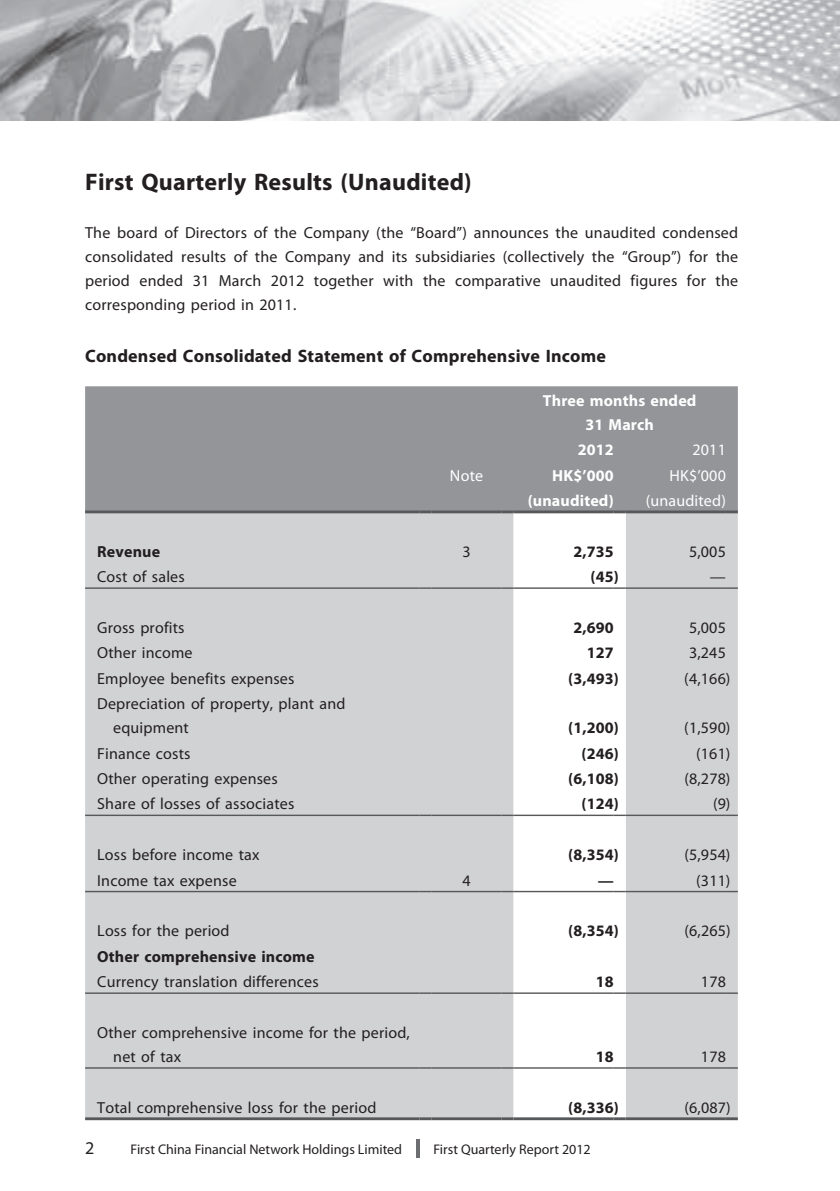
<style>
.page{position:relative;width:840px;height:1191px;background:#fff}
.page>*{position:absolute;margin:0;border:0;box-sizing:border-box;transform-origin:0 0}
.t1{font:700 24px "Myriad Pro";letter-spacing:.01em;color:#231f20}
.t2{font:700 18px "Myriad Pro";letter-spacing:.01em;color:#231f20}
.t3{font:18px "Myriad Pro";color:#231f20}
.t4{font:16px/24px "Myriad Pro";letter-spacing:.01em;color:#231f20}
.t5{font:700 16px "Myriad Pro";letter-spacing:.01em;color:#231f20}
.t6{font:700 16px "Myriad Pro";letter-spacing:.01em;color:#fff}
.t7{font:16px "Myriad Pro";letter-spacing:.01em;color:#fff}
.t8{font:14px "Myriad Pro";color:#231f20}
</style>
<div class="page">
<hr style="left:416px;top:1139px;width:3px;height:18px;background:#6c6d70">
<img style="left:0;top:0;width:840px;height:120px">
<div style="left:85px;top:386px;width:652px;height:124px;background:#939598"></div>
<div style="left:85px;top:513px;width:652px;height:604px;background:#d1d2d4"></div>
<svg style="left:513px;top:513px;width:112px;height:604px"></svg>
<hr style="left:85px;top:1117px;width:334px;height:3px;background:#57585a">
<svg style="left:419px;top:1117px;width:12px;height:3px"></svg>
<hr style="left:431px;top:1117px;width:70px;height:3px;background:#57585a">
<svg style="left:501px;top:1117px;width:12px;height:3px"></svg>
<hr style="left:513px;top:1117px;width:100px;height:3px;background:#57585a">
<svg style="left:613px;top:1117px;width:12px;height:3px"></svg>
<hr style="left:625px;top:1117px;width:100px;height:3px;background:#57585a">
<svg style="left:725px;top:1117px;width:12px;height:3px"></svg>
<hr style="left:85px;top:587px;width:334px;height:2px;background:#57585a">
<svg style="left:419px;top:587px;width:12px;height:2px"></svg>
<hr style="left:431px;top:587px;width:70px;height:2px;background:#57585a">
<svg style="left:501px;top:587px;width:12px;height:2px"></svg>
<hr style="left:513px;top:587px;width:100px;height:2px;background:#57585a">
<svg style="left:613px;top:587px;width:12px;height:2px"></svg>
<hr style="left:625px;top:587px;width:100px;height:2px;background:#57585a">
<svg style="left:725px;top:587px;width:12px;height:2px"></svg>
<hr style="left:85px;top:814px;width:334px;height:2px;background:#57585a">
<svg style="left:419px;top:814px;width:12px;height:2px"></svg>
<hr style="left:431px;top:814px;width:70px;height:2px;background:#57585a">
<svg style="left:501px;top:814px;width:12px;height:2px"></svg>
<hr style="left:513px;top:814px;width:100px;height:2px;background:#57585a">
<svg style="left:613px;top:814px;width:12px;height:2px"></svg>
<hr style="left:625px;top:814px;width:100px;height:2px;background:#57585a">
<svg style="left:725px;top:814px;width:12px;height:2px"></svg>
<hr style="left:85px;top:891px;width:334px;height:1px;background:#57585a">
<svg style="left:419px;top:891px;width:12px;height:1px"></svg>
<hr style="left:431px;top:891px;width:70px;height:1px;background:#57585a">
<svg style="left:501px;top:891px;width:12px;height:1px"></svg>
<hr style="left:513px;top:891px;width:100px;height:1px;background:#57585a">
<svg style="left:613px;top:891px;width:12px;height:1px"></svg>
<hr style="left:625px;top:891px;width:100px;height:1px;background:#57585a">
<svg style="left:725px;top:891px;width:12px;height:1px"></svg>
<hr style="left:85px;top:992px;width:334px;height:2px;background:#57585a">
<svg style="left:419px;top:992px;width:12px;height:2px"></svg>
<hr style="left:431px;top:992px;width:70px;height:2px;background:#57585a">
<svg style="left:501px;top:992px;width:12px;height:2px"></svg>
<hr style="left:513px;top:992px;width:100px;height:2px;background:#57585a">
<svg style="left:613px;top:992px;width:12px;height:2px"></svg>
<hr style="left:625px;top:992px;width:100px;height:2px;background:#57585a">
<svg style="left:725px;top:992px;width:12px;height:2px"></svg>
<hr style="left:85px;top:1067px;width:334px;height:1px;background:#57585a">
<svg style="left:419px;top:1067px;width:12px;height:1px"></svg>
<hr style="left:431px;top:1067px;width:70px;height:1px;background:#57585a">
<svg style="left:501px;top:1067px;width:12px;height:1px"></svg>
<hr style="left:513px;top:1067px;width:100px;height:1px;background:#57585a">
<svg style="left:613px;top:1067px;width:12px;height:1px"></svg>
<hr style="left:625px;top:1067px;width:100px;height:1px;background:#57585a">
<svg style="left:725px;top:1067px;width:12px;height:1px"></svg>
<hr style="left:85px;top:510px;width:334px;height:3px;background:#57585a">
<svg style="left:419px;top:510px;width:12px;height:3px"></svg>
<hr style="left:431px;top:510px;width:70px;height:3px;background:#57585a">
<svg style="left:501px;top:510px;width:12px;height:3px"></svg>
<hr style="left:513px;top:510px;width:100px;height:3px;background:#57585a">
<svg style="left:613px;top:510px;width:12px;height:3px"></svg>
<hr style="left:625px;top:510px;width:100px;height:3px;background:#57585a">
<svg style="left:725px;top:510px;width:12px;height:3px"></svg>
<h1 class="t1" style="left:85px;top:166px;width:388px">First Quarterly Results (Unaudited)</h1>
<p class="t4" style="left:85px;top:221px;width:654px;text-align:justify">The board of Directors of the Company (the “Board”) announces the unaudited condensed consolidated results of the Company and its subsidiaries (collectively the “Group”) for the period ended 31 March 2012 together with the comparative unaudited figures for the corresponding period in 2011.</p>
<p class="t2" style="left:85px;top:344px;width:522px">Condensed Consolidated Statement of Comprehensive Income</p>
<p class="t6" style="left:542px;top:390px;width:155px">Three months ended</p>
<p class="t6" style="left:585px;top:414px;width:70px">31 March</p>
<p class="t6" style="left:577px;top:439px;width:37px">2012</p>
<p class="t7" style="left:692px;top:440px;width:35px">2011</p>
<p class="t7" style="left:449px;top:465px;width:35px">Note</p>
<p class="t6" style="left:552px;top:465px;width:63px">HK$’000</p>
<p class="t7" style="left:669px;top:465px;width:58px">HK$’000</p>
<p class="t6" style="left:527px;top:490px;width:87px">(unaudited)</p>
<p class="t7" style="left:645px;top:491px;width:82px">(unaudited)</p>
<p class="t5" style="left:97px;top:541px;width:64px">Revenue</p>
<p class="t4" style="left:462px;top:539px;width:10px">3</p>
<p class="t5" style="left:573px;top:541px;width:42px">2,735</p>
<p class="t4" style="left:688px;top:539px;width:38px">5,005</p>
<p class="t4" style="left:97px;top:564px;width:89px">Cost of sales</p>
<p class="t5" style="left:590px;top:566px;width:30px">(45)</p>
<p class="t4" style="left:709px;top:564px;width:17px">—</p>
<p class="t4" style="left:97px;top:615px;width:89px">Gross profits</p>
<p class="t5" style="left:573px;top:617px;width:42px">2,690</p>
<p class="t4" style="left:688px;top:615px;width:38px">5,005</p>
<p class="t4" style="left:97px;top:640px;width:97px">Other income</p>
<p class="t5" style="left:586px;top:642px;width:28px">127</p>
<p class="t4" style="left:688px;top:640px;width:38px">3,245</p>
<p class="t4" style="left:97px;top:666px;width:199px">Employee benefits expenses</p>
<p class="t5" style="left:568px;top:668px;width:52px">(3,493)</p>
<p class="t4" style="left:684px;top:666px;width:48px">(4,166)</p>
<p class="t4" style="left:113px;top:691px;width:234px;text-indent:-16px">Depreciation of property, plant and equipment</p>
<p class="t5" style="left:568px;top:717px;width:52px">(1,200)</p>
<p class="t4" style="left:684px;top:715px;width:48px">(1,590)</p>
<p class="t4" style="left:97px;top:741px;width:95px">Finance costs</p>
<p class="t5" style="left:581px;top:742px;width:39px">(246)</p>
<p class="t4" style="left:695px;top:741px;width:36px">(161)</p>
<p class="t4" style="left:97px;top:766px;width:182px">Other operating expenses</p>
<p class="t5" style="left:568px;top:768px;width:52px">(6,108)</p>
<p class="t4" style="left:684px;top:766px;width:48px">(8,278)</p>
<p class="t4" style="left:97px;top:791px;width:198px">Share of losses of associates</p>
<p class="t5" style="left:581px;top:793px;width:39px">(124)</p>
<p class="t4" style="left:712px;top:791px;width:19px">(9)</p>
<p class="t4" style="left:97px;top:842px;width:164px">Loss before income tax</p>
<p class="t5" style="left:568px;top:844px;width:52px">(8,354)</p>
<p class="t4" style="left:684px;top:842px;width:48px">(5,954)</p>
<p class="t4" style="left:97px;top:868px;width:141px">Income tax expense</p>
<p class="t4" style="left:462px;top:868px;width:10px">4</p>
<p class="t5" style="left:597px;top:869px;width:17px">—</p>
<p class="t4" style="left:695px;top:868px;width:36px">(311)</p>
<p class="t4" style="left:97px;top:918px;width:134px">Loss for the period</p>
<p class="t5" style="left:568px;top:920px;width:52px">(8,354)</p>
<p class="t4" style="left:684px;top:918px;width:48px">(6,265)</p>
<p class="t5" style="left:97px;top:946px;width:219px">Other comprehensive income</p>
<p class="t4" style="left:97px;top:969px;width:223px">Currency translation differences</p>
<p class="t5" style="left:595px;top:971px;width:19px">18</p>
<p class="t4" style="left:700px;top:969px;width:26px">178</p>
<p class="t4" style="left:113px;top:1020px;width:298px;text-indent:-16px">Other comprehensive income for the period, net of tax</p>
<p class="t5" style="left:595px;top:1046px;width:19px">18</p>
<p class="t4" style="left:700px;top:1044px;width:26px">178</p>
<p class="t4" style="left:97px;top:1095px;width:280px">Total comprehensive loss for the period</p>
<p class="t5" style="left:568px;top:1097px;width:52px">(8,336)</p>
<p class="t4" style="left:684px;top:1095px;width:48px">(6,087)</p>
<p class="t3" style="left:85px;top:1136px;width:11px">2</p>
<p class="t8" style="left:130px;top:1140px;width:273px">First China Financial Network Holdings Limited</p>
<p class="t8" style="left:433px;top:1140px;width:159px">First Quarterly Report 2012</p>
</div>
